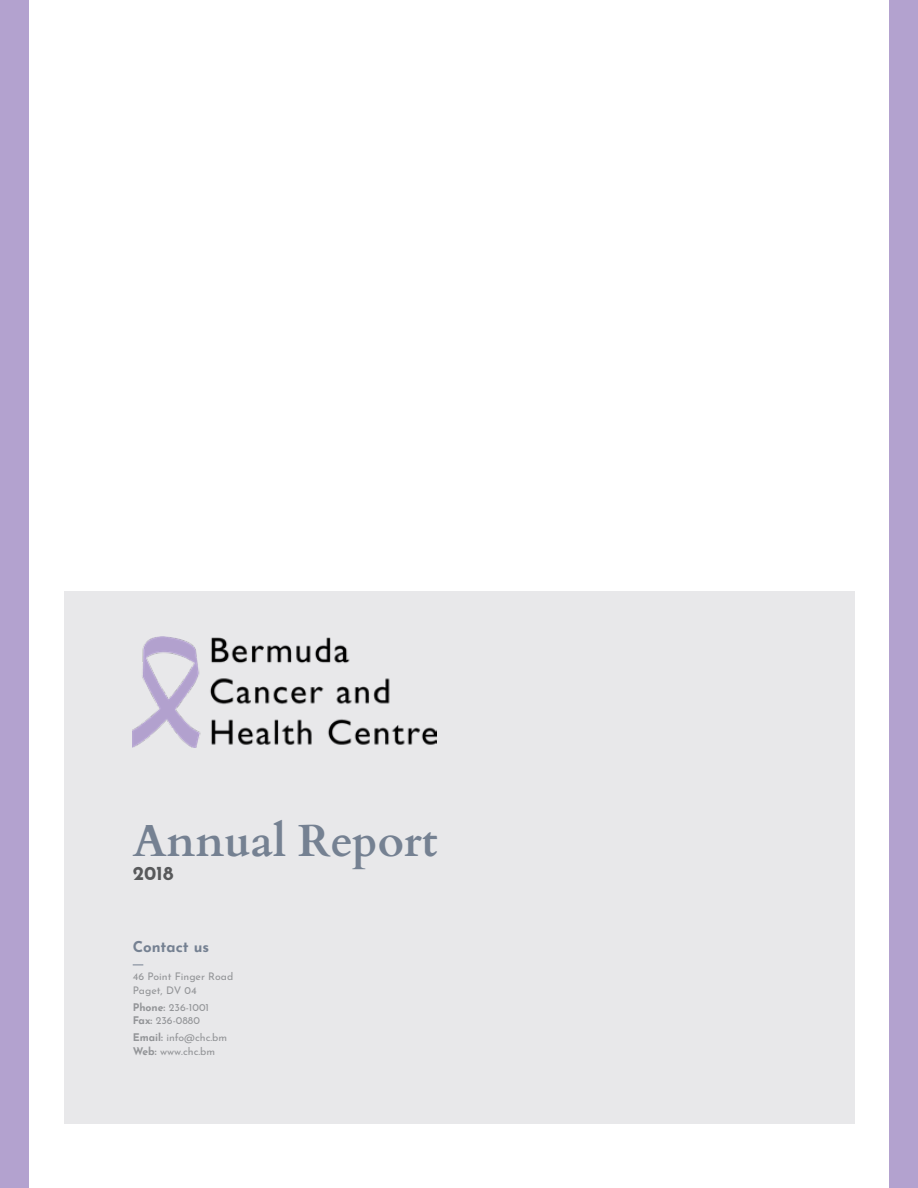
<style>
.page{position:relative;width:918px;height:1188px;background:#fff}
.page>*{position:absolute;margin:0;border:0;box-sizing:border-box;transform-origin:0 0}
.t1{font:700 45px "Cardo";color:#758192}
.t2{font:700 19.5px "Josefin Sans";color:#58595b}
.t3{font:700 15px "Josefin Sans";color:#758192}
.t4{font:10.5px/13.5px "Josefin Sans";color:#939598}
.s1{font-weight:700}
</style>
<div class="page">
<div style="left:889px;top:0;width:29px;height:1188px;background:#b3a2cf"></div>
<div style="left:0;top:0;width:29px;height:1188px;background:#b3a2cf"></div>
<div style="left:64px;top:592px;width:790px;height:532px;background:#e8e8ea"></div>
<img style="left:133px;top:637px;width:304px;height:110px">
<h1 class="t1" style="left:133px;top:804px;width:307px">Annual Report</h1>
<h2 class="t2" style="left:133px;top:856px;width:42px">2018</h2>
<h3 class="t3" style="left:133px;top:933px;width:78px">Contact us</h3>
<p class="t4" style="left:133px;top:969px;width:102px">46 Point Finger Road<br>Paget, DV 04</p>
<p class="t4" style="left:133px;top:999px;width:78px"><span class="s1">Phone:</span> 236-1001<br><span class="s1">Fax:</span> 236-0880</p>
<p class="t4" style="left:133px;top:1029px;width:96px"><span class="s1">Email:</span> info@chc.bm<br><span class="s1">Web:</span> www.chc.bm</p>
</div>
